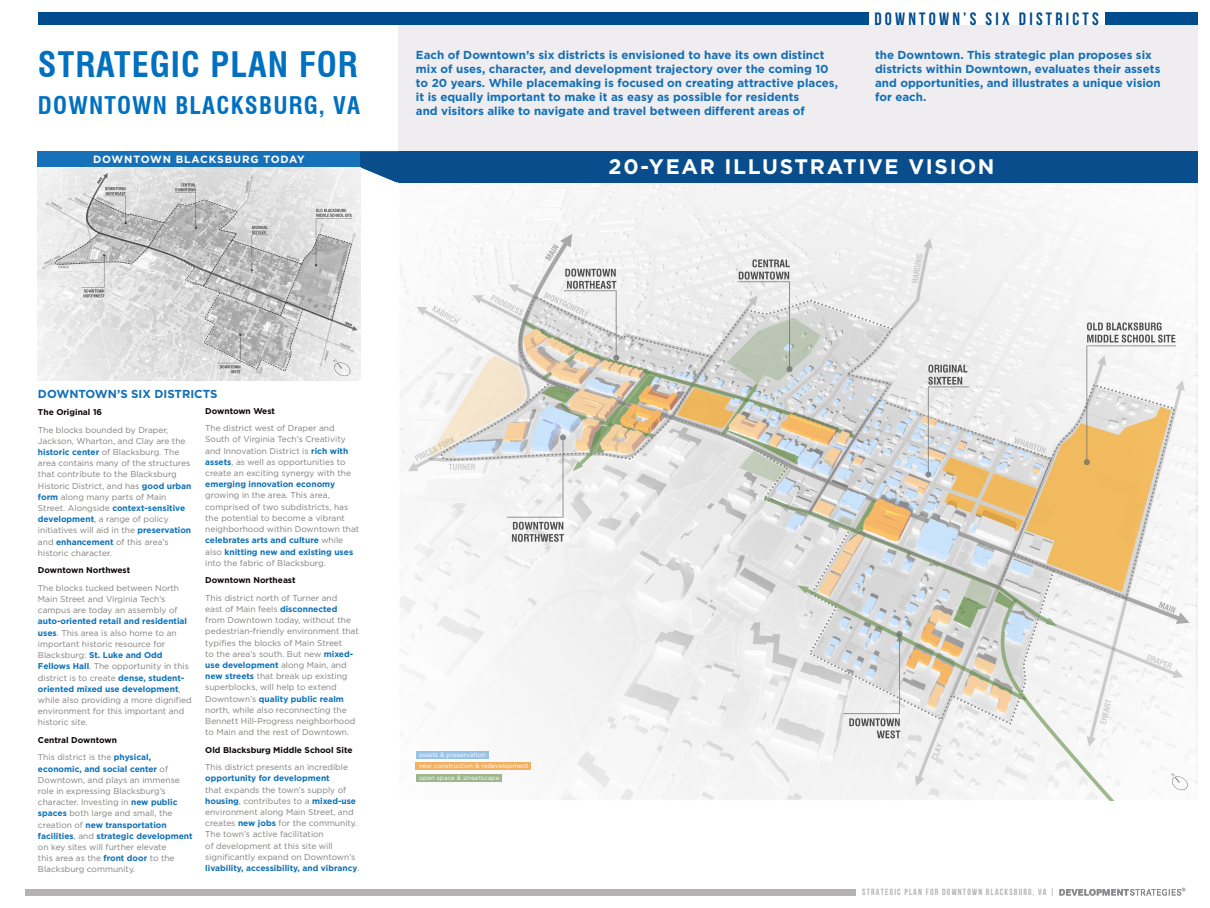
<style>
.page{position:relative;width:1210px;height:908px;background:#fff}
.page>*{position:absolute;margin:0;border:0;box-sizing:border-box;transform-origin:0 0}
.t1{font:700 condensed 34.3px "Swiss 721 BT";letter-spacing:.03em;color:#0070c0}
.t2{font:700 condensed 23.8px "Swiss 721 BT";letter-spacing:.05em;color:#0070c0}
.Main_Header{font:700 21px "Gotham";letter-spacing:.08em;color:#fff}
.Top_Text{font:700 17.85px "Bebas Neue";letter-spacing:.18em;color:#004c8f}
.Title_Text{font:700 11.55px/13.9px "Gotham";color:#116fb8}
.Text_Header{font:700 11.55px "Gotham";color:#116fb8}
.t3{font:700 10.5px "Gotham";letter-spacing:.08em;color:#fff}
.Top_Text-2{font:700 9.03px "Bebas Neue";letter-spacing:.13em;color:#b4b2b3}
.Long_Text{font:8.4px/11.2px "Gotham";color:#807f7d}
.Long_Text-2{font:700 8.4px "Gotham";color:#0d0608}
.Legend{font:6.3px "Gotham";color:#fff}
.s1{font-weight:700;color:#0d71b9}
</style>
<div class="page">
<div style="left:398px;top:25px;width:799px;height:775px;background:#efedef"></div>
<div style="left:38px;top:13px;width:831px;height:12px;background:#004c8f"></div>
<div style="left:1105px;top:13px;width:92px;height:12px;background:#004c8f"></div>
<svg style="left:360px;top:151px;width:38px;height:32px"></svg>
<img style="left:398px;top:183px;width:799px;height:617px">
<div style="left:38px;top:151px;width:322px;height:16px;background:#1771b9"></div>
<img style="left:38px;top:167px;width:322px;height:213px">
<div style="left:398px;top:151px;width:799px;height:32px;background:#094d8d"></div>
<div style="left:416px;top:773px;width:86px;height:8px;background:#9db68c"></div>
<div style="left:416px;top:762px;width:115px;height:7px;background:#f2b060"></div>
<div style="left:416px;top:750px;width:72px;height:8px;background:#98c3e8"></div>
<img style="left:327px;top:352px;width:33px;height:29px">
<img style="left:1164px;top:766px;width:33px;height:31px">
<div style="left:25px;top:888px;width:831px;height:7px;background:#b4b2b3"></div>
<img style="left:1059px;top:887px;width:127px;height:8px">
<p class="t1" style="left:38px;top:43px;width:321px">STRATEGIC PLAN FOR</p>
<p class="t2" style="left:38px;top:91px;width:324px">DOWNTOWN BLACKSBURG, VA</p>
<p class="t3" style="left:93px;top:153px;width:213px">DOWNTOWN BLACKSBURG TODAY</p>
<p class="Top_Text" style="left:874px;top:9px;width:226px">DOWNTOWN’S SIX DISTRICTS</p>
<p class="Title_Text" style="left:416px;top:48px;width:423px">Each of Downtown’s six districts is envisioned to have its own distinct mix of uses, character, and development trajectory over the coming 10 to 20 years. While placemaking is focused on creating attractive places, it is equally important to make it as easy as possible for residents<br>and visitors alike to navigate and travel between different areas of</p>
<p class="Title_Text" style="left:875px;top:48px;width:287px">the Downtown. This strategic plan proposes six districts within Downtown, evaluates their assets and opportunities, and illustrates a unique vision for each.</p>
<p class="Main_Header" style="left:608px;top:154px;width:387px">20-YEAR ILLUSTRATIVE VISION</p>
<p class="Text_Header" style="left:38px;top:386px;width:181px">DOWNTOWN’S SIX DISTRICTS</p>
<p class="Long_Text-2" style="left:38px;top:407px;width:66px">The Original 16</p>
<p class="Long_Text" style="left:38px;top:423px;width:155px">The blocks bounded by Draper, Jackson, Wharton, and Clay are the <span class="s1">historic center</span> of Blacksburg. The area contains many of the structures that contribute to the Blacksburg Historic District, and has <span class="s1">good urban form</span> along many parts of Main Street. Alongside <span class="s1">context-sensitive development</span>, a range of policy initiatives will aid in the <span class="s1">preservation </span>and <span class="s1">enhancement</span> of this area’s historic character.</p>
<p class="Long_Text-2" style="left:38px;top:565px;width:94px">Downtown Northwest</p>
<p class="Long_Text" style="left:38px;top:582px;width:155px">The blocks tucked between North<br>Main Street and Virginia Tech’s campus are today an assembly of <span class="s1">auto-oriented retail and residential uses</span>. This area is also home to an important historic resource for<br>Blacksburg: <span class="s1">St. Luke and Odd<br>Fellows Hall</span>. The opportunity in this district is to create <span class="s1">dense, student&shy;oriented mixed use development</span>, while also providing a more dignified environment for this important and historic site.</p>
<p class="Long_Text-2" style="left:38px;top:734px;width:80px">Central Downtown</p>
<p class="Long_Text" style="left:38px;top:751px;width:156px">This district is the <span class="s1">physical, economic, and social center</span> of<br>Downtown, and plays an immense role in expressing Blacksburg’s character. Investing in <span class="s1">new public spaces</span> both large and small, the creation of <span class="s1">new transportation facilities</span>, and <span class="s1">strategic development </span>on key sites will further elevate<br>this area as the <span class="s1">front door</span> to the<br>Blacksburg community.</p>
<p class="Long_Text-2" style="left:205px;top:406px;width:71px">Downtown West</p>
<p class="Long_Text" style="left:205px;top:422px;width:155px">The district west of Draper and South of Virginia Tech’s Creativity and Innovation District is <span class="s1">rich with assets</span>, as well as opportunities to create an exciting synergy with the <span class="s1">emerging innovation economy </span>growing in the area. This area, comprised of two subdistricts, has the potential to become a vibrant neighborhood within Downtown that <span class="s1">celebrates arts and culture</span> while also <span class="s1">knitting new and existing uses </span>into the fabric of Blacksburg.</p>
<p class="Long_Text-2" style="left:205px;top:575px;width:92px">Downtown Northeast</p>
<p class="Long_Text" style="left:205px;top:592px;width:155px">This district north of Turner and<br>east of Main feels <span class="s1">disconnected </span>from Downtown today, without the pedestrian-friendly environment that typifies the blocks of Main Street<br>to the area’s south. But new <span class="s1">mixed&shy;use development</span> along Main, and <span class="s1">new streets</span> that break up existing superblocks, will help to extend Downtown’s <span class="s1">quality public realm </span>north, while also reconnecting the Bennett Hill-Progress neighborhood to Main and the rest of Downtown.</p>
<p class="Long_Text-2" style="left:205px;top:744px;width:149px">Old Blacksburg Middle School Site</p>
<p class="Long_Text" style="left:205px;top:761px;width:156px">This district presents an incredible <span class="s1">opportunity for development<br></span>that expands the town’s supply of <span class="s1">housing</span>, contributes to a <span class="s1">mixed-use </span>environment along Main Street, and creates <span class="s1">new jobs</span> for the community.<br>The town’s active facilitation<br>of development at this site will significantly expand on Downtown’s <span class="s1">livability, accessibility, and vibrancy</span>.</p>
<p class="Legend" style="left:419px;top:750px;width:68px">assets &amp; preservation</p>
<p class="Legend" style="left:419px;top:762px;width:111px">new construction &amp; redevelopment</p>
<p class="Legend" style="left:419px;top:773px;width:82px">open space &amp; streetscape</p>
<p class="Top_Text-2" style="left:862px;top:887px;width:194px">STRATEGIC PLAN FOR DOWNTOWN BLACKSBURG, VA |</p>
</div>
